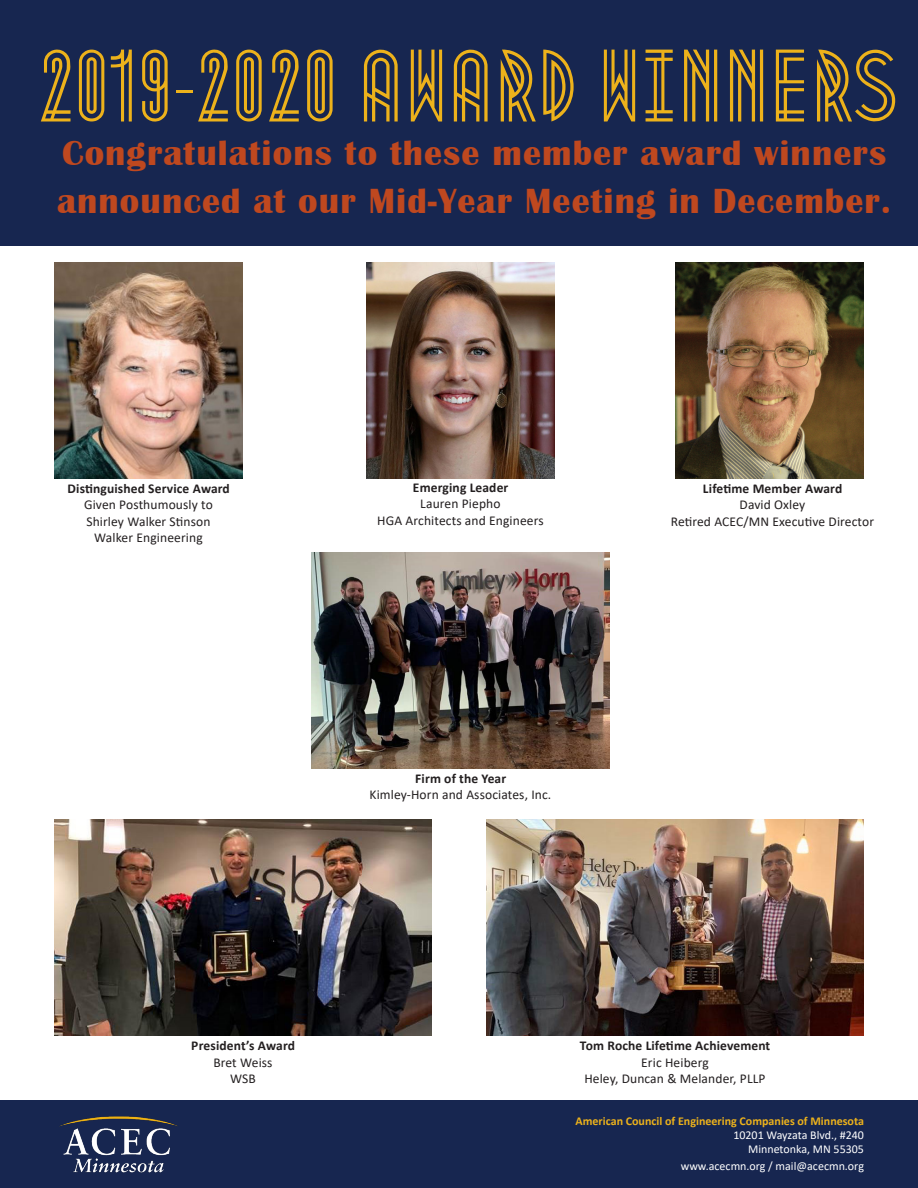
<style>
.page{position:relative;width:918px;height:1188px;background:#fff}
.page>*{position:absolute;margin:0;border:0;box-sizing:border-box;transform-origin:0 0}
.Address{font:90px "Metropolis 1920";letter-spacing:.01em;color:#edb21b}
.Address-2{font:700 36px/48.6px "Britannic";letter-spacing:.03em;color:#bf481f}
.Address-3{font:13.5px "Calibri";letter-spacing:.01em;color:#231f20}
.Address-4{font:700 13.5px "Calibri";letter-spacing:.01em;color:#231f20}
.t1{font:700 12px/14.4px "Calibri";color:#edb21b;text-align:right}
.t2{font:12px "Calibri";color:#fff}
.s1{font-weight:400;color:#fff}
</style>
<div class="page">
<div style="left:0;top:1100px;width:918px;height:88px;background:#172650"></div>
<img style="left:59px;top:1116px;width:118px;height:57px">
<div style="left:0;top:0;width:918px;height:245px;background:#172650"></div>
<img style="left:54px;top:262px;width:189px;height:216px">
<img style="left:366px;top:262px;width:189px;height:216px">
<img style="left:675px;top:262px;width:189px;height:216px">
<img style="left:312px;top:553px;width:297px;height:215px">
<img style="left:54px;top:820px;width:378px;height:216px">
<img style="left:486px;top:820px;width:378px;height:216px">
<p class="Address" style="left:45px;top:12px;width:859px">2019-2020 AWARD WINNERS</p>
<p class="Address-2" style="left:57px;top:129px;width:836px">Congratulations to these member award winners announced at our Mid-Year Meeting in December.</p>
<p class="Address-4" style="left:67px;top:479px;width:164px">Distinguished Service Award</p>
<p class="Address-3" style="left:84px;top:495px;width:130px">Given Posthumously to</p>
<p class="Address-3" style="left:86px;top:512px;width:126px">Shirley Walker Stinson</p>
<p class="Address-3" style="left:94px;top:528px;width:110px">Walker Engineering</p>
<p class="Address-4" style="left:413px;top:477px;width:97px">Emerging Leader</p>
<p class="Address-3" style="left:420px;top:494px;width:82px">Lauren Piepho</p>
<p class="Address-3" style="left:377px;top:511px;width:168px">HGA Architects and Engineers</p>
<p class="Address-4" style="left:415px;top:769px;width:93px">Firm of the Year</p>
<p class="Address-3" style="left:370px;top:785px;width:183px">Kimley-Horn and Associates, Inc.</p>
<p class="Address-4" style="left:703px;top:479px;width:141px">Lifetime Member Award</p>
<p class="Address-3" style="left:740px;top:495px;width:67px">David Oxley</p>
<p class="Address-3" style="left:671px;top:512px;width:205px">Retired ACEC/MN Executive Director</p>
<p class="Address-4" style="left:191px;top:1036px;width:105px">President’s Award</p>
<p class="Address-3" style="left:213px;top:1053px;width:61px">Bret Weiss</p>
<p class="Address-3" style="left:230px;top:1069px;width:27px">WSB</p>
<p class="Address-4" style="left:580px;top:1036px;width:192px">Tom Roche Lifetime Achievement</p>
<p class="Address-3" style="left:641px;top:1053px;width:69px">Eric Heiberg</p>
<p class="Address-3" style="left:584px;top:1069px;width:183px">Heley, Duncan &amp; Melander, PLLP</p>
<p class="t1" style="left:576px;top:1113px;width:290px">American Council of Engineering Companies of Minnesota<br><span class="s1">10201 Wayzata Blvd., #240</span></p>
<p class="t2" style="left:748px;top:1141px;width:117px">Minnetonka, MN 55305</p>
<p class="t2" style="left:681px;top:1157px;width:185px">www.acecmn.org / mail@acecmn.org</p>
</div>
